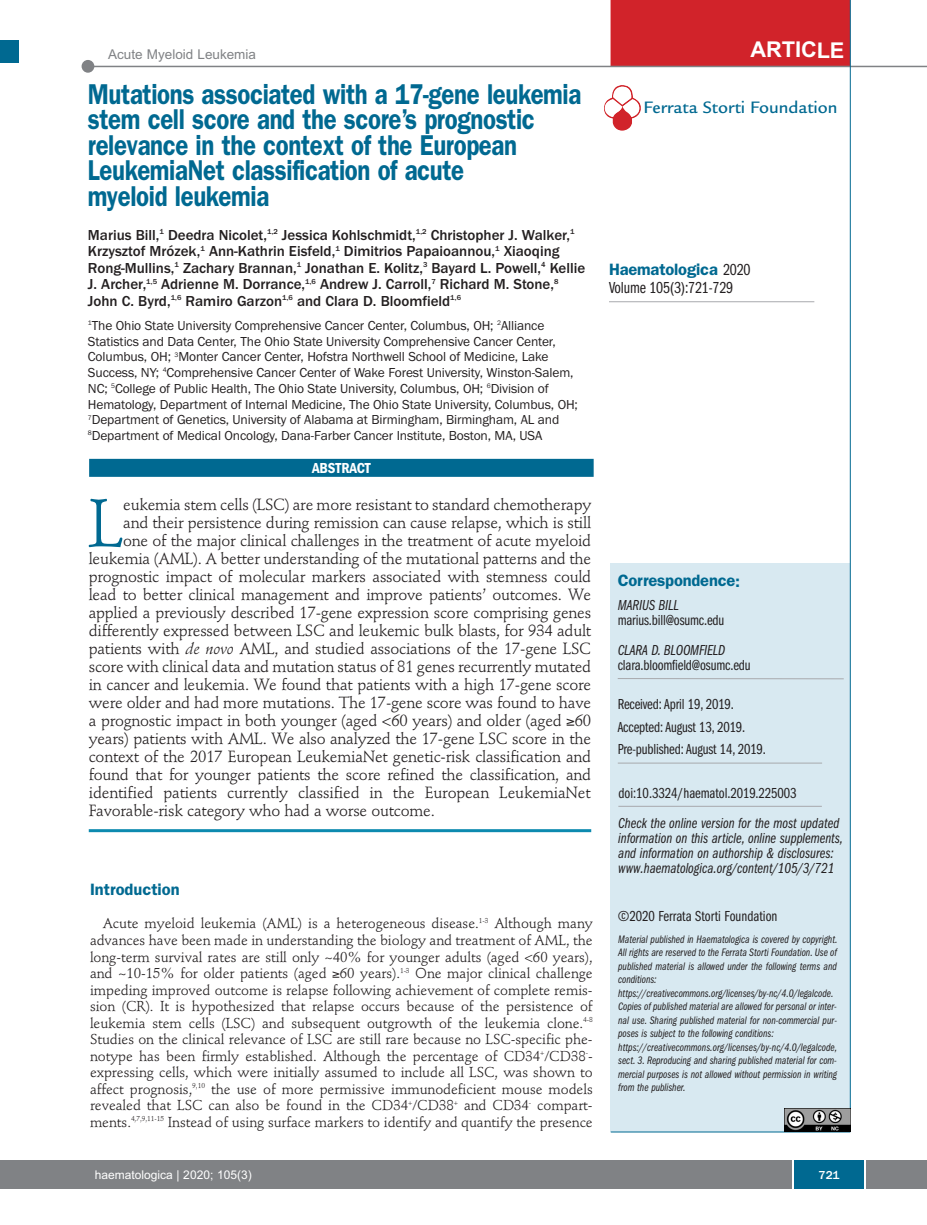
<style>
.page{position:relative;width:927px;height:1225px;background:#fff}
.page>*{position:absolute;margin:0;border:0;box-sizing:border-box;transform-origin:0 0}
.t1{font:66.45px "Stempel Schneidler";color:#006991}
.t2{font:600 28.8px/25.5px "Franklin Gothic";letter-spacing:-.015em;color:#006991;scale:.83 1}
.t3{font:700 21.75px "Arial";letter-spacing:-.01em;color:#fff}
.t4{font:500 18px "Legacy Sans";color:#006991}
.t5{font:600 16.5px "Franklin Gothic";letter-spacing:-.01em;color:#006991}
.t6{font:16.5px "Franklin Gothic Book Cmpr";letter-spacing:-.01em;color:#231f20}
.t7{font:16.05px "Stempel Schneidler";letter-spacing:-.015em;color:#231f20}
.t8{font:500 15px/16.5px "Franklin Gothic";color:#231f20}
.t9{font:15px/15px "Franklin Gothic Book Cmpr Ital";color:#231f20}
.t10{font:15px/22.5px "Franklin Gothic Book Cmpr";letter-spacing:-.01em;color:#231f20}
.t11{font:600 condensed 15px "Franklin Gothic";letter-spacing:-.005em;color:#fff}
.t12{font:14.25px/16.5px "Stempel Schneidler";letter-spacing:-.005em;color:#231f20;text-align:justify}
.t13{font:13.5px/15.8px "Franklin Gothic";letter-spacing:-.01em;color:#231f20}
.t14{font:13.5px "Arial";color:#808285}
.t15{font:12px "Arial";color:#fff}
.t16{font:500 12px "Franklin Gothic";color:#fff}
.t17{font:11.25px/13.5px "Franklin Gothic Book Cmpr Ital";color:#231f20}
.s1{font-style:italic}
.s2{font-family:"Franklin Gothic Book Cmpr";font-weight:400;color:#231f20}
</style>
<div class="page">
<div style="left:18px;top:1160px;width:909px;height:28px;background:#808285"></div>
<div style="left:794px;top:1160px;width:70px;height:28px;background:#006991"></div>
<hr style="left:792px;top:1160px;width:2px;height:28px;background:#fff">
<hr style="left:864px;top:1160px;width:2px;height:28px;background:#fff">
<div style="left:611px;top:564px;width:239px;height:568px;background:#d8e9f1"></div>
<hr style="left:618px;top:763px;width:204px;height:1px;background:#a8a9ad">
<hr style="left:618px;top:678px;width:226px;height:1px;background:#a8a9ad">
<hr style="left:611px;top:1131px;width:239px;height:1px;background:#006991">
<hr style="left:609px;top:301px;width:205px;height:1px;background:#a8a9ad">
<div style="left:611px;top:0;width:239px;height:67px;background:#d1232a"></div>
<hr style="left:87px;top:66px;width:840px;height:1px;background:#808285">
<div style="left:82px;top:60px;width:12px;height:13px;background:#808285;border-radius:50%"></div>
<hr style="left:618px;top:806px;width:204px;height:1px;background:#a8a9ad">
<hr style="left:850px;top:0;width:1px;height:1131px;background:#006991">
<img style="left:785px;top:1108px;width:65px;height:23px">
<img style="left:604px;top:85px;width:37px;height:46px">
<div style="left:0;top:40px;width:19px;height:22px;background:#006991"></div>
<div style="left:0;top:1160px;width:18px;height:28px;background:#808285"></div>
<hr style="left:89px;top:829px;width:502px;height:3px;background:#0d8aaf">
<div style="left:89px;top:459px;width:505px;height:18px;background:#006991"></div>
<p class="t14" style="left:108px;top:47px;width:149px">Acute Myeloid Leukemia</p>
<h3 class="t3" style="left:751px;top:37px;width:95px">ARTICLE</h3>
<h2 class="t2" style="left:88px;top:84px;width:596px">Mutations associated with a 17-gene leukemia stem cell score and the score’s prognostic relevance in the context of the European LeukemiaNet classification of acute<br>myeloid leukemia</h2>
<p class="t8" style="left:88px;top:226px;width:499px">Marius Bill,<sup>1</sup> Deedra Nicolet,<sup>1,2</sup> Jessica Kohlschmidt,<sup>1,2</sup> Christopher J. Walker,<sup>1<br></sup>Krzysztof Mrózek,<sup>1</sup> Ann-Kathrin Eisfeld,<sup>1</sup> Dimitrios Papaioannou,<sup>1</sup> Xiaoqing Rong-Mullins,<sup>1</sup> Zachary Brannan,<sup>1</sup> Jonathan E. Kolitz,<sup>3</sup> Bayard L. Powell,<sup>4</sup> Kellie J. Archer,<sup>1,5</sup> Adrienne M. Dorrance,<sup>1,6</sup> Andrew J. Carroll,<sup>7</sup> Richard M. Stone,<sup>8<br></sup>John C. Byrd,<sup>1,6</sup> Ramiro Garzon<sup>1,6</sup> and Clara D. Bloomfield<sup>1,6</sup></p>
<p class="t13" style="left:88px;top:317px;width:492px"><sup>1</sup>The Ohio State University Comprehensive Cancer Center, Columbus, OH; <sup>2</sup>Alliance Statistics and Data Center, The Ohio State University Comprehensive Cancer Center, Columbus, OH; <sup>3</sup>Monter Cancer Center, Hofstra Northwell School of Medicine, Lake Success, NY; <sup>4</sup>Comprehensive Cancer Center of Wake Forest University, Winston-Salem, NC; <sup>5</sup>College of Public Health, The Ohio State University, Columbus, OH; <sup>6</sup>Division of Hematology, Department of Internal Medicine, The Ohio State University, Columbus, OH; <sup>7</sup>Department of Genetics, University of Alabama at Birmingham, Birmingham, AL and <sup>8</sup>Department of Medical Oncology, Dana-Farber Cancer Institute, Boston, MA, USA</p>
<p class="t11" style="left:312px;top:462px;width:60px">ABSTRACT</p>
<h1 class="t1" style="left:89px;top:496px;width:37px">L</h1>
<p class="t7" style="left:123px;top:498px;width:469px">eukemia stem cells (LSC) are more resistant to standard chemotherapy</p>
<p class="t7" style="left:123px;top:516px;width:469px">and their persistence during remission can cause relapse, which is still</p>
<p class="t7" style="left:123px;top:534px;width:469px">one of the major clinical challenges in the treatment of acute myeloid</p>
<p class="t7" style="left:89px;top:552px;width:504px">leukemia (AML). A better understanding of the mutational patterns and the</p>
<p class="t7" style="left:89px;top:570px;width:504px">prognostic impact of molecular markers associated with stemness could</p>
<p class="t7" style="left:89px;top:588px;width:504px">lead to better clinical management and improve patients’ outcomes. We</p>
<p class="t7" style="left:89px;top:606px;width:504px">applied a previously described 17-gene expression score comprising genes</p>
<p class="t7" style="left:89px;top:624px;width:504px">differently expressed between LSC and leukemic bulk blasts, for 934 adult</p>
<p class="t7" style="left:89px;top:642px;width:504px">patients with <span class="s1">de novo</span> AML, and studied associations of the 17-gene LSC</p>
<p class="t7" style="left:89px;top:660px;width:504px">score with clinical data and mutation status of 81 genes recurrently mutated</p>
<p class="t7" style="left:89px;top:678px;width:504px">in cancer and leukemia. We found that patients with a high 17-gene score</p>
<p class="t7" style="left:89px;top:696px;width:504px">were older and had more mutations. The 17-gene score was found to have</p>
<p class="t7" style="left:89px;top:714px;width:504px">a prognostic impact in both younger (aged &lt;60 years) and older (aged ≥60</p>
<p class="t7" style="left:89px;top:732px;width:504px">years) patients with AML. We also analyzed the 17-gene LSC score in the</p>
<p class="t7" style="left:89px;top:750px;width:504px">context of the 2017 European LeukemiaNet genetic-risk classification and</p>
<p class="t7" style="left:89px;top:768px;width:504px">found that for younger patients the score refined the classification, and</p>
<p class="t7" style="left:89px;top:786px;width:504px">identified patients currently classified in the European LeukemiaNet</p>
<p class="t7" style="left:89px;top:804px;width:348px">Favorable-risk category who had a worse outcome.</p>
<p class="t5" style="left:90px;top:884px;width:91px">Introduction</p>
<p class="t12" style="left:90px;top:916px;width:504px;text-indent:13px">Acute myeloid leukemia (AML) is a heterogeneous disease.<sup>1-3</sup> Although many advances have been made in understanding the biology and treatment of AML, the long-term survival rates are still only ~40% for younger adults (aged &lt;60 years), and ~10-15% for older patients (aged ≥60 years).<sup>1-3</sup> One major clinical challenge impeding improved outcome is relapse following achievement of complete remis&shy;sion (CR). It is hypothesized that relapse occurs because of the persistence of leukemia stem cells (LSC) and subsequent outgrowth of the leukemia clone.<sup>4-8<br></sup>Studies on the clinical relevance of LSC are still rare because no LSC-specific phe&shy;notype has been firmly established. Although the percentage of CD34<sup>+</sup>/CD38<sup>-</sup>- expressing cells, which were initially assumed to include all LSC, was shown to affect prognosis,<sup>9,10</sup> the use of more permissive immunodeficient mouse models revealed that LSC can also be found in the CD34<sup>+</sup>/CD38<sup>+</sup> and CD34<sup>-</sup> compart&shy;ments.<sup>4,7,9,11-15</sup> Instead of using surface markers to identify and quantify the presence</p>
<p class="t4" style="left:644px;top:101px;width:196px">Ferrata Storti Foundation</p>
<p class="t5" style="left:609px;top:264px;width:143px">Haematologica <span class="s2">2020</span></p>
<p class="t6" style="left:609px;top:282px;width:126px">Volume 105(3):721-729</p>
<p class="t5" style="left:618px;top:575px;width:124px">Correspondence:</p>
<p class="t9" style="left:618px;top:598px;width:62px">MARIUS BILL</p>
<p class="t10" style="left:618px;top:610px;width:108px">marius.bill@osumc.edu</p>
<p class="t9" style="left:618px;top:643px;width:109px">CLARA D. BLOOMFIELD</p>
<p class="t10" style="left:618px;top:655px;width:134px">clara.bloomfield@osumc.edu</p>
<p class="t10" style="left:618px;top:694px;width:150px">Received: April 19, 2019.<br>Accepted: August 13, 2019.<br>Pre-published: August 14, 2019.</p>
<p class="t10" style="left:618px;top:782px;width:180px">doi:10.3324/haematol.2019.225003</p>
<p class="t9" style="left:618px;top:817px;width:226px">Check the online version for the most updated information on this article, online supplements, and information on authorship &amp; disclosures: www.haematologica.org/content/105/3/721</p>
<p class="t10" style="left:618px;top:906px;width:161px">©2020 Ferrata Storti Foundation</p>
<p class="t17" style="left:618px;top:933px;width:221px">Material published in Haematologica is covered by copyright.<br>All rights are reserved to the Ferrata Storti Foundation. Use of published material is allowed under the following terms and conditions: https://creativecommons.org/licenses/by-nc/4.0/legalcode.<br>Copies of published material are allowed for personal or inter&shy;nal use. Sharing published material for non-commercial pur&shy;poses is subject to the following conditions: https://creativecommons.org/licenses/by-nc/4.0/legalcode, sect. 3. Reproducing and sharing published material for com&shy;mercial purposes is not allowed without permission in writing from the publisher.</p>
<p class="t15" style="left:95px;top:1167px;width:158px">haematologica | 2020; 105(3)</p>
<p class="t16" style="left:819px;top:1167px;width:22px">721</p>
</div>
